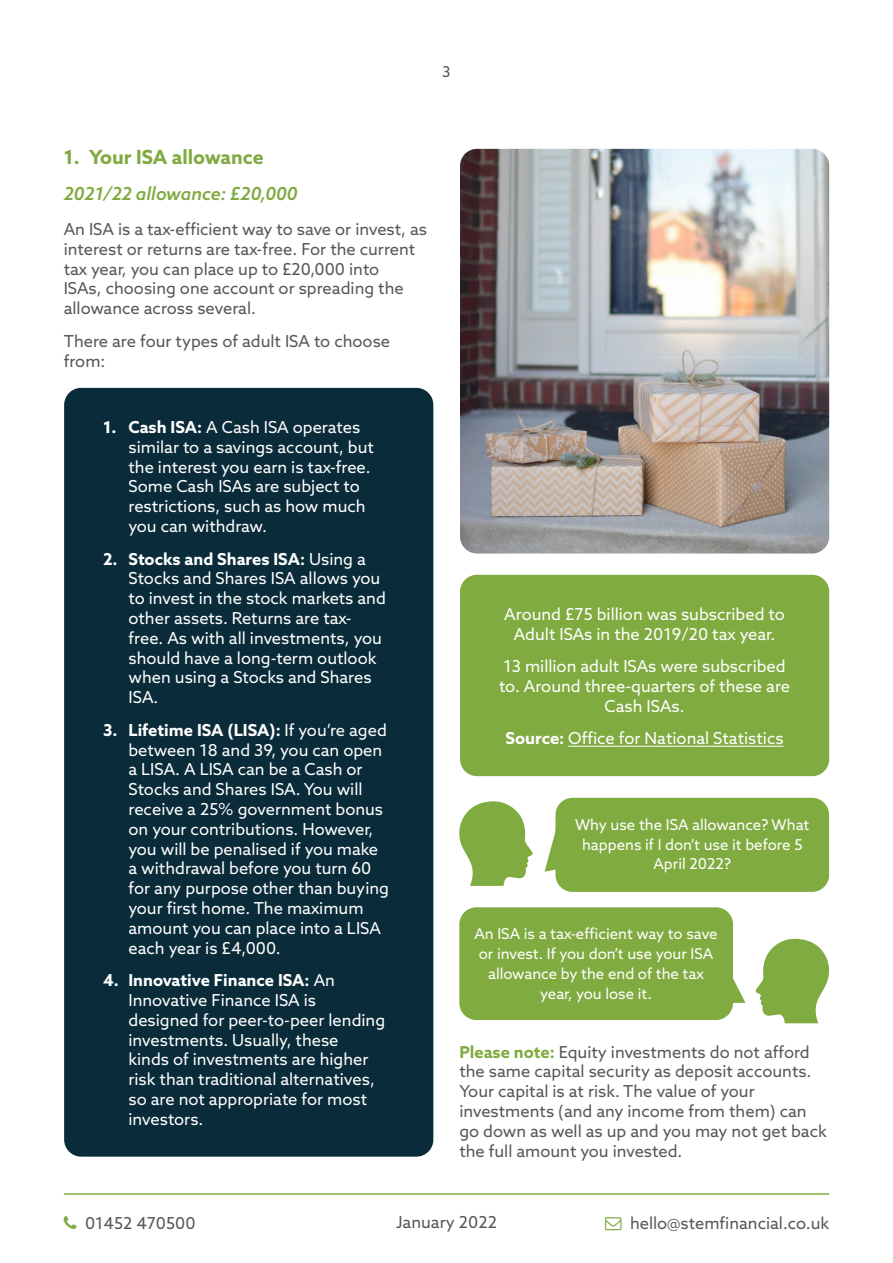
<style>
.page{position:relative;width:893px;height:1263px;background:#fff}
.page>*{position:absolute;margin:0;border:0;box-sizing:border-box;transform-origin:0 0}
.t1{font:700 19.5px "Azo Sans";color:#80ab40}
.t2{font:italic 500 18px "Azo Sans";color:#80ab40}
.t3{font:16.5px/19.8px "Azo Sans";color:#fff}
.t4{font:16.5px/19.8px "Azo Sans";color:#575756}
.t5{font:15px/19.8px "Azo Sans";color:#fff;text-align:center}
.t6{font:15px "Azo Sans";color:#575756}
.s1{font-weight:700}
.s2{font-weight:700;color:#80ab40}
</style>
<div class="page">
<hr style="left:64px;top:1193px;width:765px;height:2px;background:#80ab40">
<div style="left:64px;top:388px;width:369px;height:769px;background:#0a2b39;border-radius:17px"></div>
<svg style="left:459px;top:801px;width:74px;height:85px"></svg>
<svg style="left:544px;top:833px;width:11px;height:39px"></svg>
<div style="left:555px;top:798px;width:274px;height:94px;background:#80ab40;border-radius:17px"></div>
<svg style="left:756px;top:938px;width:74px;height:85px"></svg>
<svg style="left:733px;top:978px;width:12px;height:25px"></svg>
<div style="left:459px;top:907px;width:274px;height:113px;background:#80ab40;border-radius:17px"></div>
<div style="left:460px;top:575px;width:369px;height:201px;background:#80ab40;border-radius:17px"></div>
<hr style="left:568px;top:746px;width:216px;height:1px;background:#fff">
<img style="left:460px;top:149px;width:369px;height:404px">
<p class="t6" style="left:442px;top:61px;width:10px">3</p>
<p class="t1" style="left:64px;top:144px;width:201px">1. Your ISA allowance</p>
<p class="t2" style="left:64px;top:182px;width:235px">2021/22 allowance: £20,000</p>
<p class="t4" style="left:64px;top:219px;width:365px">An ISA is a tax-efficient way to save or invest, as interest or returns are tax-free. For the current tax year, you can place up to £20,000 into<br>ISAs, choosing one account or spreading the allowance across several.</p>
<p class="t4" style="left:64px;top:331px;width:328px">There are four types of adult ISA to choose from:</p>
<p class="t3" style="left:128px;top:417px;width:247px;text-indent:-26px"><span class="s1">1. Cash ISA:</span> A Cash ISA operates similar to a savings account, but the interest you earn is tax-free.<br>Some Cash ISAs are subject to restrictions, such as how much you can withdraw.</p>
<p class="t3" style="left:128px;top:549px;width:259px;text-indent:-26px"><span class="s1">2. Stocks and Shares ISA:</span> Using a<br>Stocks and Shares ISA allows you to invest in the stock markets and other assets. Returns are tax&shy;free. As with all investments, you should have a long-term outlook when using a Stocks and Shares<br>ISA.</p>
<p class="t3" style="left:128px;top:720px;width:262px;text-indent:-26px"><span class="s1">3. Lifetime ISA (LISA):</span> If you’re aged between 18 and 39, you can open a LISA. A LISA can be a Cash or<br>Stocks and Shares ISA. You will receive a 25% government bonus on your contributions. However, you will be penalised if you make a withdrawal before you turn 60 for any purpose other than buying your first home. The maximum amount you can place into a LISA each year is £4,000.</p>
<p class="t3" style="left:128px;top:970px;width:258px;text-indent:-26px"><span class="s1">4. Innovative Finance ISA:</span> An<br>Innovative Finance ISA is designed for peer-to-peer lending investments. Usually, these<br>kinds of investments are higher risk than traditional alternatives, so are not appropriate for most investors.</p>
<p class="t3" style="left:504px;top:604px;width:282px;text-align:center">Around £75 billion was subscribed to<br>Adult ISAs in the 2019/20 tax year.</p>
<p class="t3" style="left:499px;top:656px;width:293px;text-align:center">13 million adult ISAs were subscribed to. Around three-quarters of these are<br>Cash ISAs.</p>
<p class="t3" style="left:506px;top:728px;width:280px"><span class="s1">Source:</span> Office for National Statistics</p>
<p class="t5" style="left:575px;top:814px;width:236px">Why use the ISA allowance? What happens if I don’t use it before 5<br>April 2022?</p>
<p class="t5" style="left:474px;top:924px;width:245px">An ISA is a tax-efficient way to save or invest. If you don’t use your ISA allowance by the end of the tax year, you lose it.</p>
<p class="t4" style="left:459px;top:1042px;width:369px"><span class="s2">Please note:</span> Equity investments do not afford the same capital security as deposit accounts.<br>Your capital is at risk. The value of your investments (and any income from them) can go down as well as up and you may not get back the full amount you invested.</p>
<p class="t4" style="left:396px;top:1212px;width:102px">January 2022</p>
<p class="t4" style="left:85px;top:1213px;width:112px">01452 470500</p>
<p class="t4" style="left:630px;top:1213px;width:201px">hello@stemfinancial.co.uk</p>
</div>
